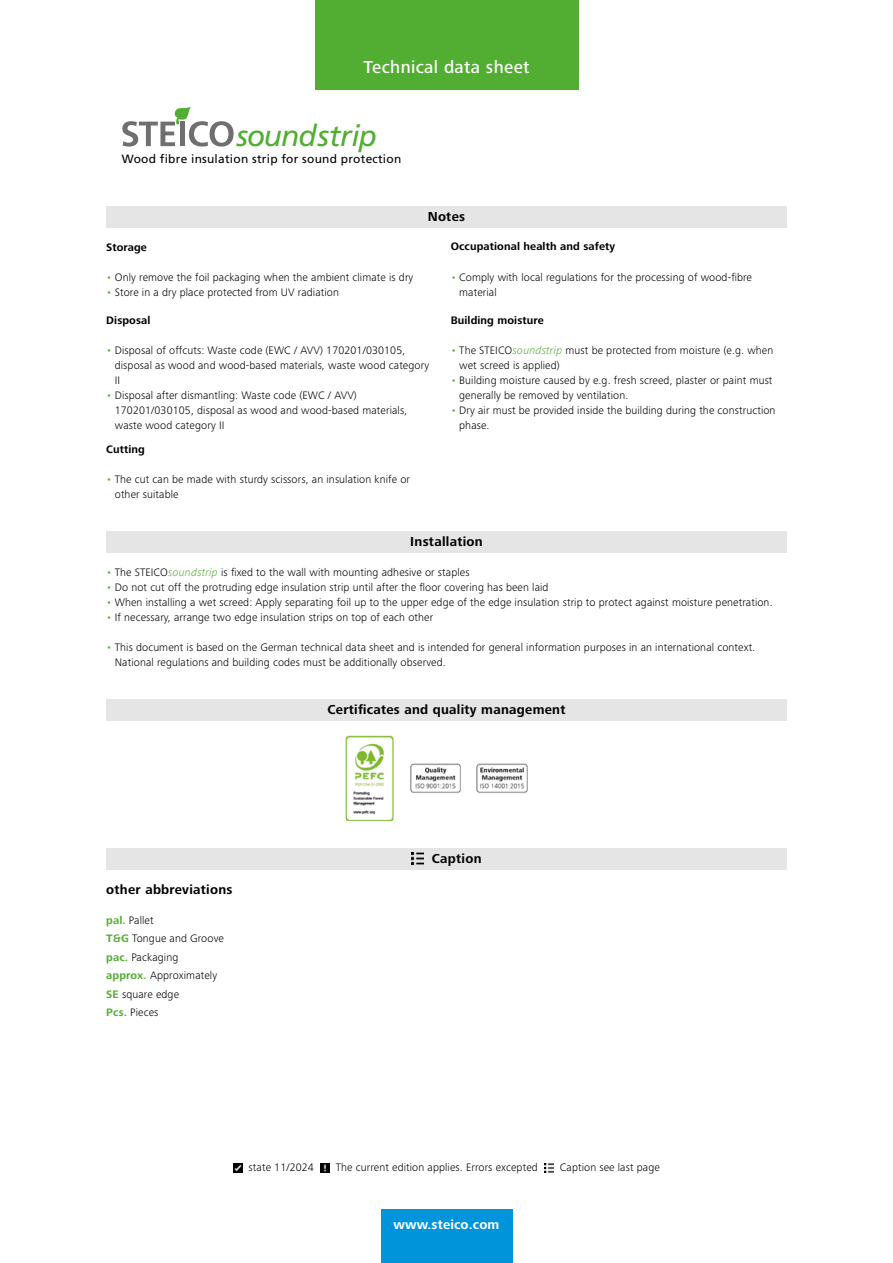
<style>
.page{position:relative;width:893px;height:1263px;background:#fff}
.page>*{position:absolute;margin:0;border:0;box-sizing:border-box;transform-origin:0 0}
.t1{font:italic 29.7px "Frutiger";letter-spacing:-.03em;color:#52ae32}
.t2{font:500 18px "Frutiger Next LTW1 G";letter-spacing:.02em;color:#fff}
.t3{font:700 13.5px "Frutiger Next LTW1 G";letter-spacing:.02em;color:#000}
.t4{font:700 13.5px "Frutiger Next LTW1 G";letter-spacing:.01em;color:#fff}
.t5{font:12px "Frutiger";letter-spacing:.02em;color:#000}
.t6{font:300 11.25px/15px "Frutiger Next LTW1 G";letter-spacing:.01em;color:#000}
.t7{font:700 11.25px "Frutiger Next LTW1 G";letter-spacing:.01em;color:#000}
.s1{color:#52ae32}
.s2{font-style:italic;color:#52ae32}
.s3{font-weight:700;color:#52ae32}
</style>
<div class="page">
<svg style="left:122px;top:106px;width:112px;height:41px"></svg>
<div style="left:106px;top:206px;width:681px;height:21px;background:#e5e5e5"></div>
<div style="left:106px;top:531px;width:681px;height:22px;background:#e5e5e5"></div>
<div style="left:106px;top:699px;width:681px;height:21px;background:#e5e5e5"></div>
<img style="left:345px;top:735px;width:183px;height:85px">
<div style="left:106px;top:848px;width:681px;height:22px;background:#e5e5e5"></div>
<svg style="left:411px;top:853px;width:12px;height:12px"></svg>
<div style="left:315px;top:0;width:263px;height:89px;background:#52ae32"></div>
<div style="left:381px;top:1210px;width:131px;height:53px;background:#0095db"></div>
<svg style="left:233px;top:1163px;width:9px;height:9px"></svg>
<svg style="left:320px;top:1163px;width:10px;height:9px"></svg>
<svg style="left:544px;top:1163px;width:10px;height:9px"></svg>
<h2 class="t2" style="left:363px;top:56px;width:168px">Technical data sheet</h2>
<h1 class="t1" style="left:236px;top:119px;width:142px">soundstrip</h1>
<p class="t5" style="left:122px;top:151px;width:281px">Wood fibre insulation strip for sound protection</p>
<p class="t3" style="left:428px;top:209px;width:39px">Notes</p>
<p class="t7" style="left:106px;top:240px;width:42px">Storage</p>
<p class="t6" style="left:106px;top:269px;width:309px"><span class="s1">•</span> Only remove the foil packaging when the ambient climate is dry</p>
<p class="t6" style="left:106px;top:284px;width:234px"><span class="s1">•</span> Store in a dry place protected from UV radiation</p>
<p class="t7" style="left:106px;top:314px;width:46px">Disposal</p>
<p class="t6" style="left:115px;top:343px;width:316px;text-indent:-9px"><span class="s1">•</span> Disposal of offcuts: Waste code (EWC / AVV) 170201/030105, disposal as wood and wood-based materials, waste wood category<br>II</p>
<p class="t6" style="left:115px;top:388px;width:294px;text-indent:-9px"><span class="s1">•</span> Disposal after dismantling: Waste code (EWC / AVV)<br>170201/030105, disposal as wood and wood-based materials, waste wood category II</p>
<p class="t7" style="left:106px;top:443px;width:40px">Cutting</p>
<p class="t6" style="left:115px;top:472px;width:297px;text-indent:-9px"><span class="s1">•</span> The cut can be made with sturdy scissors, an insulation knife or other suitable</p>
<p class="t7" style="left:451px;top:240px;width:166px">Occupational health and safety</p>
<p class="t6" style="left:459px;top:269px;width:294px;text-indent:-9px"><span class="s1">•</span> Comply with local regulations for the processing of wood-fibre material</p>
<p class="t7" style="left:451px;top:314px;width:94px">Building moisture</p>
<p class="t6" style="left:459px;top:343px;width:316px;text-indent:-9px"><span class="s1">•</span> The STEICO<span class="s2">soundstrip</span> must be protected from moisture (e.g. when wet screed is applied)</p>
<p class="t6" style="left:459px;top:373px;width:315px;text-indent:-9px"><span class="s1">•</span> Building moisture caused by e.g. fresh screed, plaster or paint must generally be removed by ventilation.</p>
<p class="t6" style="left:459px;top:403px;width:318px;text-indent:-9px"><span class="s1">•</span> Dry air must be provided inside the building during the construction phase.</p>
<p class="t3" style="left:410px;top:534px;width:74px">Installation</p>
<p class="t6" style="left:106px;top:564px;width:365px"><span class="s1">•</span> The STEICO<span class="s2">soundstrip</span> is fixed to the wall with mounting adhesive or staples</p>
<p class="t6" style="left:106px;top:579px;width:444px"><span class="s1">•</span> Do not cut off the protruding edge insulation strip until after the floor covering has been laid</p>
<p class="t6" style="left:106px;top:594px;width:668px"><span class="s1">•</span> When installing a wet screed: Apply separating foil up to the upper edge of the edge insulation strip to protect against moisture penetration.</p>
<p class="t6" style="left:106px;top:609px;width:328px"><span class="s1">•</span> If necessary, arrange two edge insulation strips on top of each other</p>
<p class="t6" style="left:115px;top:639px;width:642px;text-indent:-9px"><span class="s1">•</span> This document is based on the German technical data sheet and is intended for general information purposes in an international context.<br>National regulations and building codes must be additionally observed.</p>
<p class="t3" style="left:327px;top:702px;width:240px">Certificates and quality management</p>
<p class="t3" style="left:106px;top:882px;width:128px">other abbreviations</p>
<p class="t6" style="left:106px;top:911px;width:119px;line-height:18.5px"><span class="s3">pal.</span> Pallet<br><span class="s3">T&amp;G</span> Tongue and Groove <span class="s3">pac.</span> Packaging<br><span class="s3">approx.</span> Approximately<br><span class="s3">SE</span> square edge<br><span class="s3">Pcs.</span> Pieces</p>
<p class="t3" style="left:432px;top:851px;width:51px">Caption</p>
<p class="t6" style="left:249px;top:1160px;width:67px">state 11/2024</p>
<p class="t6" style="left:336px;top:1160px;width:204px">The current edition applies. Errors excepted</p>
<p class="t6" style="left:560px;top:1160px;width:101px">Caption see last page</p>
<p class="t4" style="left:394px;top:1217px;width:107px">www.steico.com</p>
</div>
